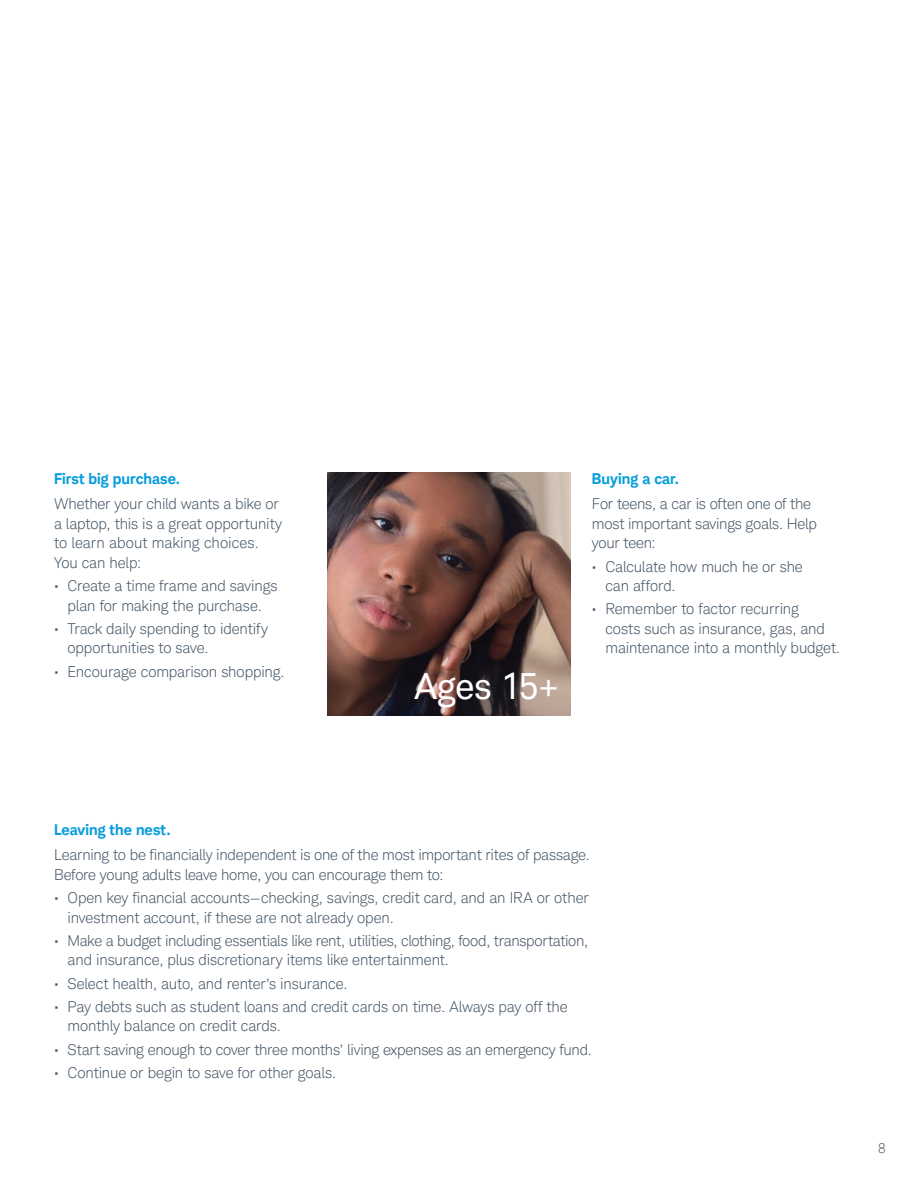
<style>
.page{position:relative;width:918px;height:1188px;background:#fff}
.page>*{position:absolute;margin:0;border:0;box-sizing:border-box;transform-origin:0 0}
.t1{font:36px "Charles Modern";letter-spacing:-.01em;color:#fff}
.t2{font:300 15px/19.5px "Charles Modern";letter-spacing:-.005em;color:#435464}
.t3{font:700 15px "Charles Modern";letter-spacing:.005em;color:#069ddc}
.t4{font:300 13.5px "Charles Modern";color:#435464}
</style>
<div class="page">
<img style="left:327px;top:473px;width:243px;height:243px">
<p class="t3" style="left:54px;top:469px;width:128px">First big purchase.</p>
<p class="t2" style="left:54px;top:494px;width:230px">Whether your child wants a bike or a laptop, this is a great opportunity to learn about making choices.<br>You can help:</p>
<p class="t2" style="left:54px;top:576px;width:225px;text-align:center">• Create a time frame and savings plan for making the purchase.</p>
<p class="t2" style="left:68px;top:619px;width:202px;text-indent:-14px">• Track daily spending to identify opportunities to save.</p>
<p class="t2" style="left:54px;top:662px;width:232px">• Encourage comparison shopping.</p>
<h1 class="t1" style="left:414px;top:665px;width:145px">Ages 15+</h1>
<p class="t3" style="left:592px;top:469px;width:89px">Buying a car.</p>
<p class="t2" style="left:592px;top:494px;width:227px">For teens, a car is often one of the most important savings goals. Help your teen:</p>
<p class="t2" style="left:605px;top:557px;width:199px;text-indent:-14px">• Calculate how much he or she can afford.</p>
<p class="t2" style="left:605px;top:599px;width:236px;text-indent:-14px">• Remember to factor recurring<br>costs such as insurance, gas, and maintenance into a monthly budget.</p>
<p class="t3" style="left:54px;top:820px;width:118px">Leaving the nest.</p>
<p class="t2" style="left:54px;top:845px;width:537px">Learning to be financially independent is one of the most important rites of passage.<br>Before young adults leave home, you can encourage them to:</p>
<p class="t2" style="left:68px;top:888px;width:523px;text-indent:-14px">• Open key financial accounts—checking, savings, credit card, and an IRA or other investment account, if these are not already open.</p>
<p class="t2" style="left:68px;top:931px;width:522px;text-indent:-14px">• Make a budget including essentials like rent, utilities, clothing, food, transportation, and insurance, plus discretionary items like entertainment.</p>
<p class="t2" style="left:54px;top:974px;width:295px">• Select health, auto, and renter’s insurance.</p>
<p class="t2" style="left:68px;top:997px;width:502px;text-indent:-14px">• Pay debts such as student loans and credit cards on time. Always pay off the monthly balance on credit cards.</p>
<p class="t2" style="left:54px;top:1040px;width:540px">• Start saving enough to cover three months’ living expenses as an emergency fund.</p>
<p class="t2" style="left:54px;top:1063px;width:284px">• Continue or begin to save for other goals.</p>
<p class="t4" style="left:878px;top:1140px;width:9px">8</p>
</div>
